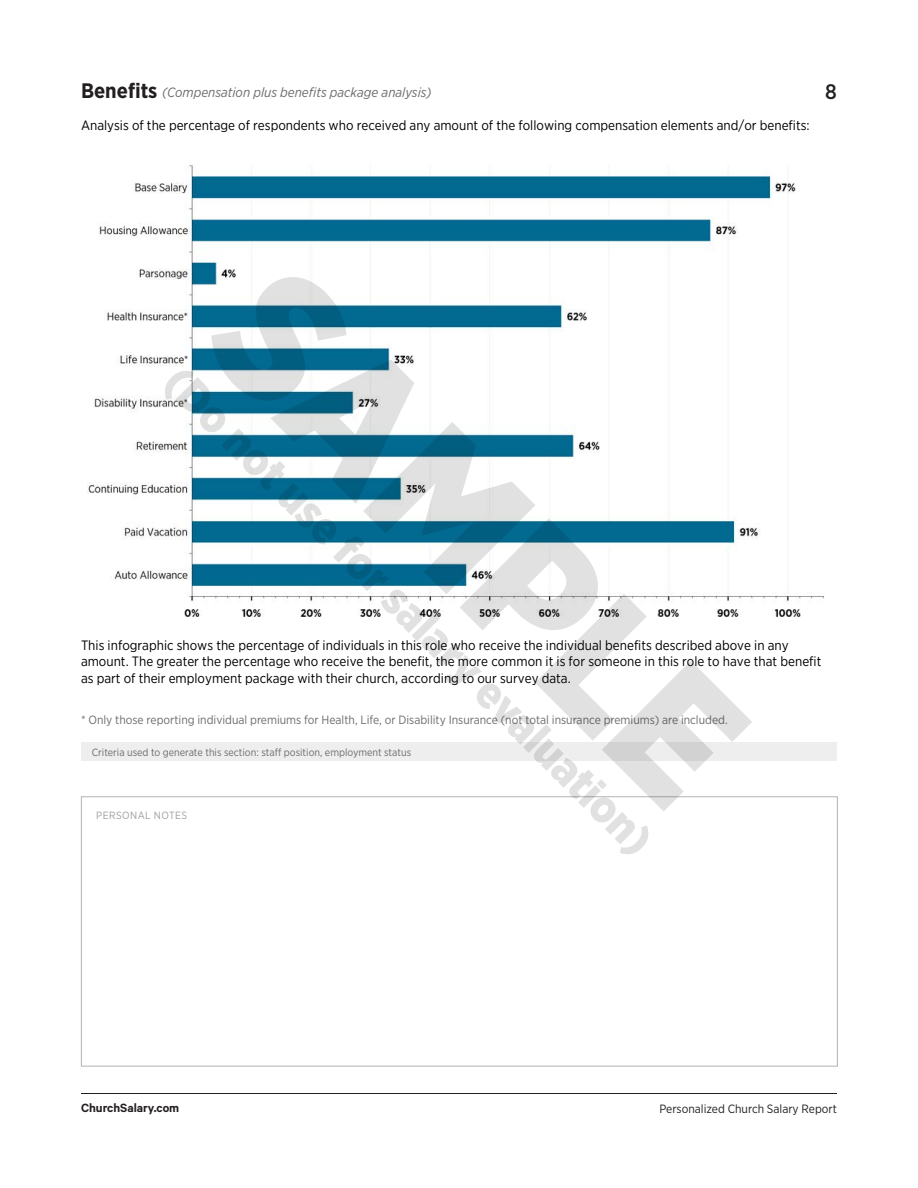
<style>
.page{position:relative;width:918px;height:1188px;background:#fff}
.page>*{position:absolute;margin:0;border:0;box-sizing:border-box;transform-origin:0 0}
.t1{font:500 21px "Gotham Narrow";color:#231f20}
.t2{font:13.5px/16.2px "Gotham Narrow";color:#000}
.t3{font:italic 13.5px "Gotham Narrow";color:#6c6d70}
.t4{font:600 13.5px "Calibre";color:#231f20}
.t5{font:12px "Gotham Narrow";color:#6c6d70}
.t6{font:12px "Gotham Narrow";color:#231f20}
.t7{font:10.5px "Gotham Narrow";color:#6c6d70}
.t8{font:10.5px "Gotham Narrow";letter-spacing:.04em;color:#9d9fa2}
.s1{font-weight:700;font-style:normal;font-size:21px;color:#231f20}
</style>
<div class="page">
<img style="left:81px;top:165px;width:757px;height:929px">
<p class="t3" style="left:81px;top:84px;width:352px"><span class="s1">Benefits</span> (Compensation plus benefits package analysis)</p>
<p class="t2" style="left:81px;top:117px;width:730px">Analysis of the percentage of respondents who received any amount of the following compensation elements and/or benefits:</p>
<h1 class="t1" style="left:825px;top:78px;width:13px">8</h1>
<p class="t2" style="left:81px;top:637px;width:742px">This infographic shows the percentage of individuals in this role who receive the individual benefits described above in any amount. The greater the percentage who receive the benefit, the more common it is for someone in this role to have that benefit as part of their employment package with their church, according to our survey data.</p>
<p class="t5" style="left:81px;top:712px;width:648px">* Only those reporting individual premiums for Health, Life, or Disability Insurance (not total insurance premiums) are included.</p>
<p class="t7" style="left:92px;top:745px;width:321px">Criteria used to generate this section: staff position, employment status</p>
<p class="t8" style="left:96px;top:809px;width:92px">PERSONAL NOTES</p>
<p class="t4" style="left:81px;top:1100px;width:100px">ChurchSalary.com</p>
<p class="t6" style="left:659px;top:1101px;width:179px">Personalized Church Salary Report</p>
</div>
